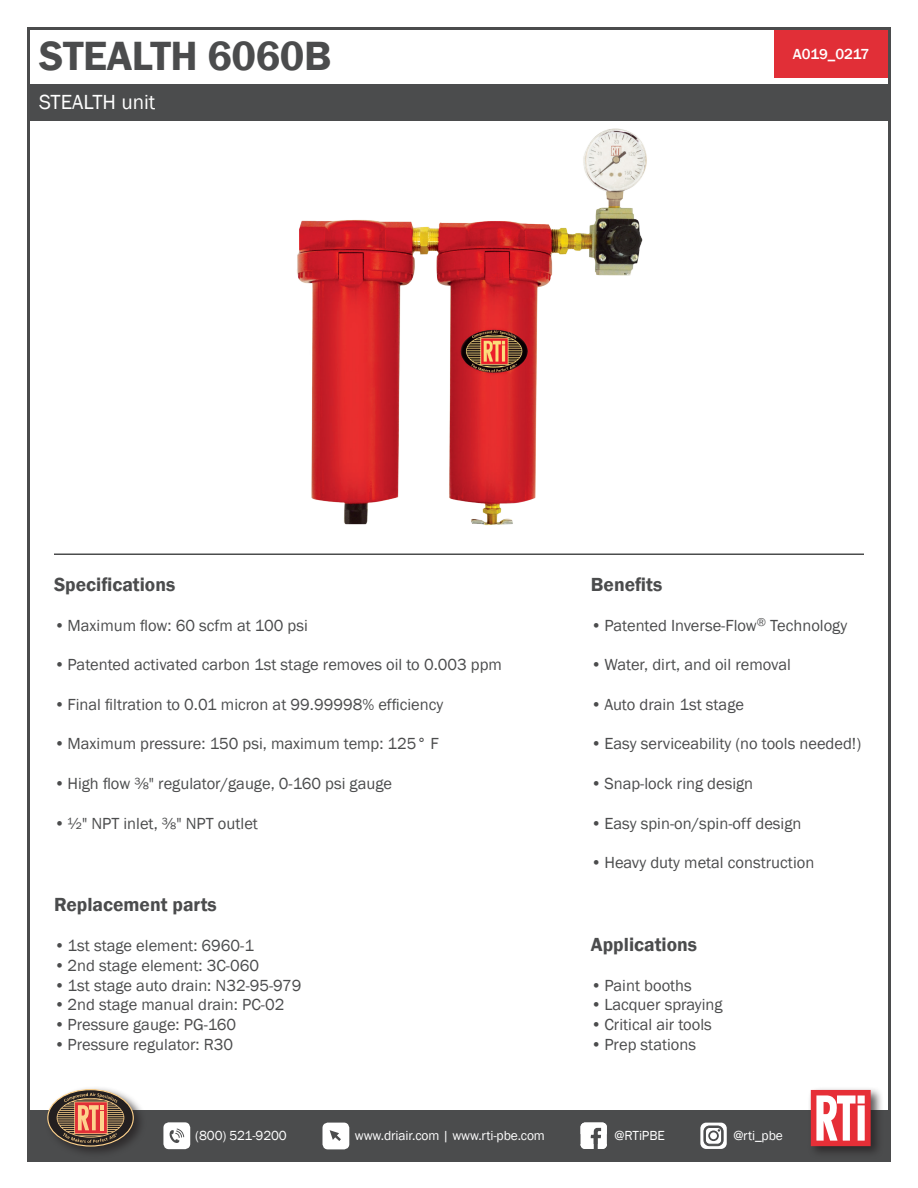
<style>
.page{position:relative;width:918px;height:1188px;background:#fff}
.page>*{position:absolute;margin:0;border:0;box-sizing:border-box;transform-origin:0 0}
.t1{font:600 42px "Franklin Gothic";letter-spacing:-.01em;color:#4b4c4d}
.t2{font:21px "Franklin Gothic";color:#fff}
.t3{font:600 19.5px "Franklin Gothic";color:#4b4c4d}
.t4{font:16.5px "Franklin Gothic";color:#4b4c4d}
.t5{font:500 15px "Franklin Gothic";letter-spacing:-.01em;color:#fff}
.t6{font:13.5px "Franklin Gothic";letter-spacing:-.01em;color:#fff}
</style>
<div class="page">
<div style="left:774px;top:29px;width:114px;height:49px;background:#e12f37"></div>
<div style="left:27px;top:1110px;width:864px;height:52px;background:#4b4c4d"></div>
<div style="left:807px;top:1086px;width:76px;height:73px;background:#231f20;opacity:.75"></div>
<svg style="left:811px;top:1090px;width:60px;height:56px;background:#ef878b"></svg>
<div style="left:44px;top:1086px;width:102px;height:73px;background:#231f20;opacity:.75"></div>
<svg style="left:48px;top:1090px;width:85px;height:56px"></svg>
<div style="left:47px;top:1089px;width:87px;height:57px;border:1px solid #fed28c;border-radius:50%"></div>
<svg style="left:57px;top:1093px;width:67px;height:50px;background:#93644d"></svg>
<div style="left:323px;top:1123px;width:26px;height:26px;background:#fff;border-radius:5px"></div>
<svg style="left:330px;top:1130px;width:11px;height:11px"></svg>
<div style="left:163px;top:1122px;width:27px;height:27px;background:#fff;border-radius:5px"></div>
<svg style="left:170px;top:1129px;width:14px;height:14px"></svg>
<svg style="left:581px;top:1123px;width:26px;height:26px"></svg>
<svg style="left:700px;top:1123px;width:27px;height:26px"></svg>
<svg style="left:704px;top:1126px;width:19px;height:20px"></svg>
<div style="left:27px;top:84px;width:864px;height:37px;background:#4b4c4d"></div>
<hr style="left:54px;top:554px;width:810px;height:1px;background:#4b4c4d">
<img style="left:297px;top:128px;width:350px;height:397px">
<h1 class="t1" style="left:39px;top:30px;width:294px">STEALTH 6060B</h1>
<p class="t5" style="left:793px;top:45px;width:78px">A019_0217</p>
<p class="t2" style="left:39px;top:89px;width:118px">STEALTH unit</p>
<p class="t3" style="left:54px;top:572px;width:123px">Specifications</p>
<p class="t4" style="left:54px;top:615px;width:255px">• Maximum flow: 60 scfm at 100 psi</p>
<p class="t4" style="left:54px;top:654px;width:449px">• Patented activated carbon 1st stage removes oil to 0.003 ppm</p>
<p class="t4" style="left:54px;top:694px;width:391px">• Final filtration to 0.01 micron at 99.99998% efficiency</p>
<p class="t4" style="left:54px;top:734px;width:386px">• Maximum pressure: 150 psi, maximum temp: 125° F</p>
<p class="t4" style="left:54px;top:773px;width:340px">• High flow ⅜" regulator/gauge, 0-160 psi gauge</p>
<p class="t4" style="left:54px;top:813px;width:205px">• ½" NPT inlet, ⅜" NPT outlet</p>
<p class="t3" style="left:54px;top:893px;width:164px">Replacement parts</p>
<p class="t4" style="left:54px;top:935px;width:202px">• 1st stage element: 6960-1</p>
<p class="t4" style="left:54px;top:955px;width:207px">• 2nd stage element: 3C-060</p>
<p class="t4" style="left:54px;top:975px;width:249px">• 1st stage auto drain: N32-95-979</p>
<p class="t4" style="left:54px;top:995px;width:232px">• 2nd stage manual drain: PC-02</p>
<p class="t4" style="left:54px;top:1014px;width:184px">• Pressure gauge: PG-160</p>
<p class="t4" style="left:54px;top:1034px;width:181px">• Pressure regulator: R30</p>
<p class="t3" style="left:591px;top:572px;width:73px">Benefits</p>
<p class="t4" style="left:591px;top:615px;width:258px">• Patented Inverse-Flow<sup>®</sup> Technology</p>
<p class="t4" style="left:591px;top:654px;width:201px">• Water, dirt, and oil removal</p>
<p class="t4" style="left:591px;top:694px;width:155px">• Auto drain 1st stage</p>
<p class="t4" style="left:591px;top:734px;width:272px">• Easy serviceability (no tools needed!)</p>
<p class="t4" style="left:591px;top:773px;width:164px">• Snap-lock ring design</p>
<p class="t4" style="left:591px;top:813px;width:212px">• Easy spin-on/spin-off design</p>
<p class="t4" style="left:591px;top:852px;width:225px">• Heavy duty metal construction</p>
<p class="t3" style="left:591px;top:932px;width:108px">Applications</p>
<p class="t4" style="left:591px;top:975px;width:102px">• Paint booths</p>
<p class="t4" style="left:591px;top:995px;width:133px">• Lacquer spraying</p>
<p class="t4" style="left:591px;top:1014px;width:122px">• Critical air tools</p>
<p class="t4" style="left:591px;top:1034px;width:107px">• Prep stations</p>
<p class="t6" style="left:195px;top:1127px;width:93px">(800) 521-9200</p>
<p class="t6" style="left:355px;top:1127px;width:192px">www.driair.com | www.rti-pbe.com</p>
<p class="t6" style="left:615px;top:1127px;width:52px">@RTiPBE</p>
<p class="t6" style="left:733px;top:1127px;width:51px">@rti_pbe</p>
</div>
